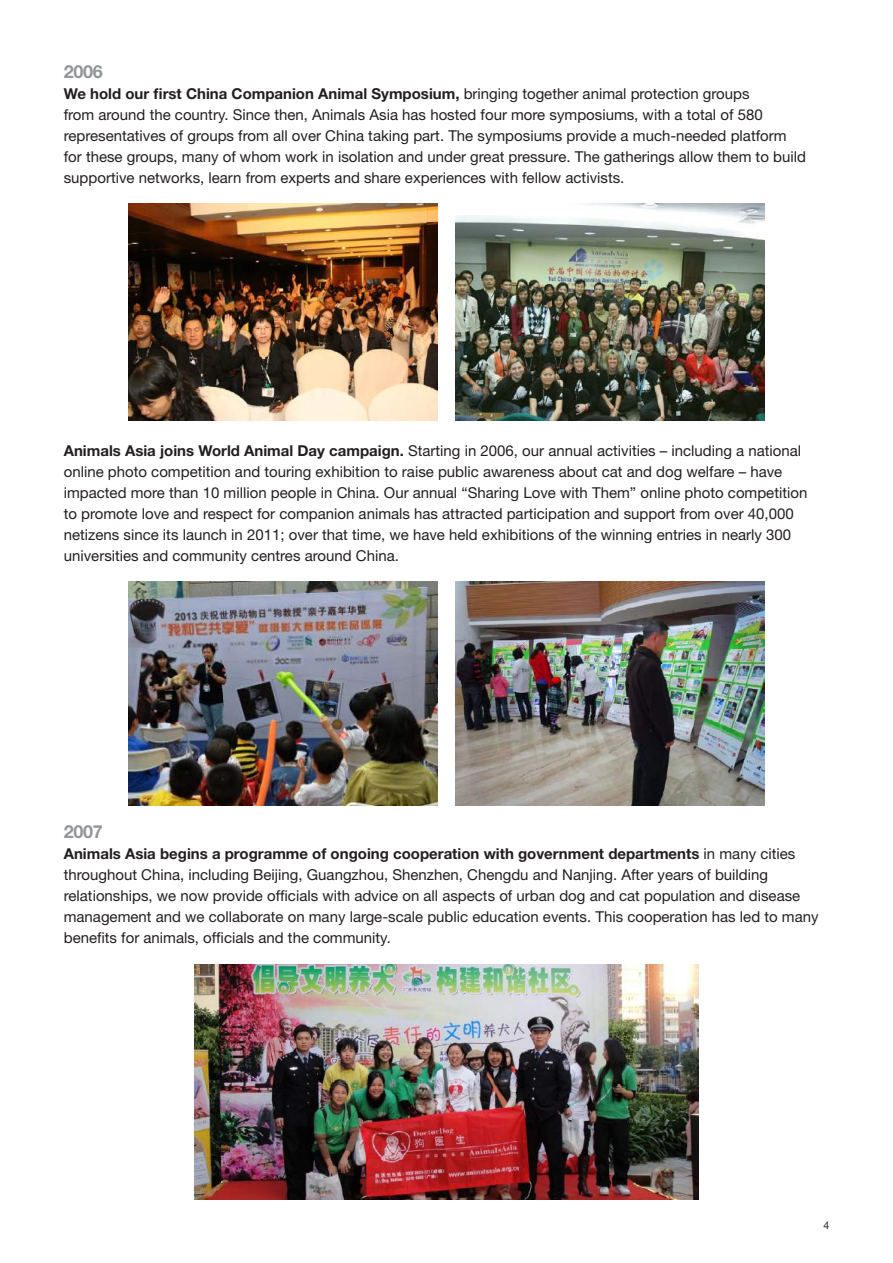
<style>
.page{position:relative;width:893px;height:1263px;background:#fff}
.page>*{position:absolute;margin:0;border:0;box-sizing:border-box;transform-origin:0 0}
.t1{font:700 18px "Helvetica Neue";letter-spacing:-.02em;color:#939598}
.t2{font:15px/21px "Helvetica Neue";color:#231f20}
.t3{font:10.5px "Helvetica Neue";color:#231f20}
.s1{font-weight:700}
</style>
<div class="page">
<img style="left:455px;top:204px;width:309px;height:216px">
<img style="left:129px;top:204px;width:309px;height:216px">
<img style="left:455px;top:582px;width:309px;height:224px">
<img style="left:129px;top:582px;width:309px;height:224px">
<img style="left:194px;top:964px;width:505px;height:235px">
<p class="t1" style="left:64px;top:60px;width:40px">2006</p>
<p class="t2" style="left:64px;top:83px;width:744px"><span class="s1">We hold our first China Companion Animal Symposium,</span> bringing together animal protection groups<br>from around the country. Since then, Animals Asia has hosted four more symposiums, with a total of 580 representatives of groups from all over China taking part. The symposiums provide a much-needed platform for these groups, many of whom work in isolation and under great pressure. The gatherings allow them to build supportive networks, learn from experts and share experiences with fellow activists.</p>
<p class="t2" style="left:64px;top:440px;width:745px"><span class="s1">Animals Asia joins World Animal Day campaign.</span> Starting in 2006, our annual activities – including a national online photo competition and touring exhibition to raise public awareness about cat and dog welfare – have impacted more than 10 million people in China. Our annual “Sharing Love with Them” online photo competition to promote love and respect for companion animals has attracted participation and support from over 40,000 netizens since its launch in 2011; over that time, we have held exhibitions of the winning entries in nearly 300 universities and community centres around China.</p>
<p class="t1" style="left:64px;top:821px;width:40px">2007</p>
<p class="t2" style="left:64px;top:843px;width:756px"><span class="s1">Animals Asia begins a programme of ongoing cooperation with government departments</span> in many cities throughout China, including Beijing, Guangzhou, Shenzhen, Chengdu and Nanjing. After years of building relationships, we now provide officials with advice on all aspects of urban dog and cat population and disease management and we collaborate on many large-scale public education events. This cooperation has led to many benefits for animals, officials and the community.</p>
<p class="t3" style="left:823px;top:1219px;width:7px">4</p>
</div>
